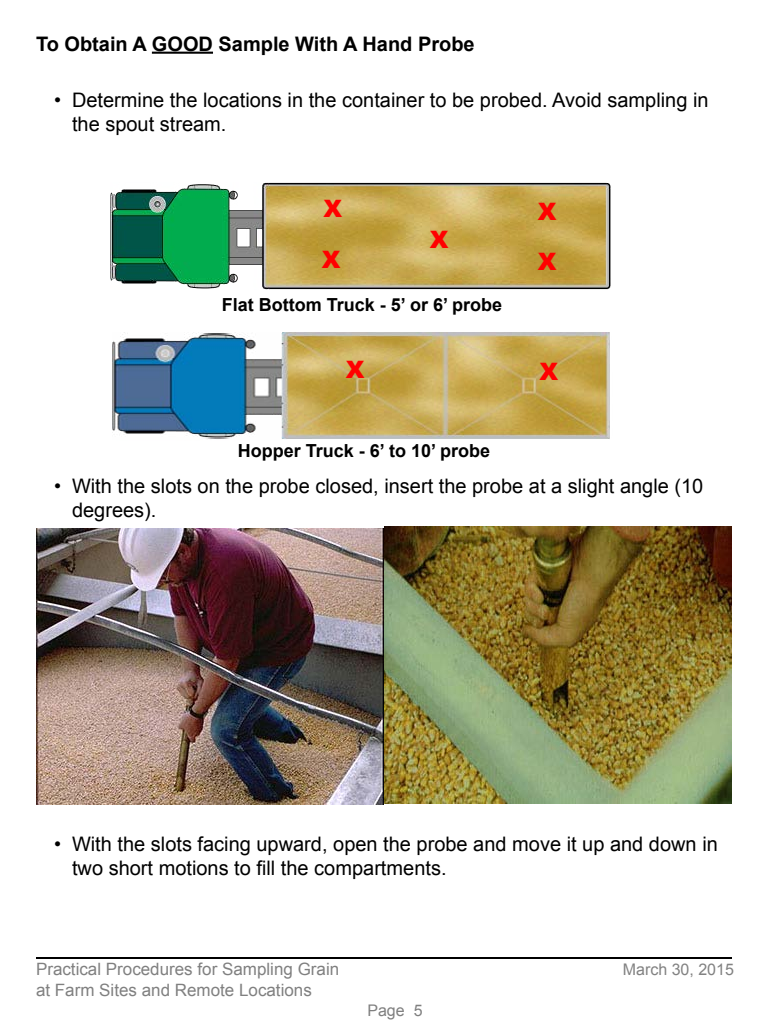
<style>
.page{position:relative;width:768px;height:1024px;background:#fff}
.page>*{position:absolute;margin:0;border:0;box-sizing:border-box;transform-origin:0 0}
.t1{font:900 24px/51px "Arial";color:#f00}
.t2{font:20px/24px "Arial";color:#000}
.Section{font:700 20px "Arial";color:#000}
.Table{font:700 18px "Arial";color:#000}
.t3{font:17px/20.4px "Arial";color:#808080}
.t4{font:16px "Arial";color:#828282}
.t5{font:16px "Arial";color:#808080}
</style>
<div class="page">
<hr style="left:36px;top:957px;width:696px;height:2px;background:#000">
<hr style="left:152px;top:52px;width:61px;height:2px;background:#000">
<img style="left:110px;top:182px;width:501px;height:108px">
<img style="left:112px;top:332px;width:498px;height:107px">
<img style="left:36px;top:528px;width:348px;height:277px">
<img style="left:384px;top:526px;width:348px;height:278px">
<p class="Section" style="left:36px;top:30px;width:440px">To Obtain A GOOD Sample With A Hand Probe</p>
<p class="t2" style="left:72px;top:88px;width:638px;text-indent:-18px">• Determine the locations in the container to be probed. Avoid sampling in the spout stream.</p>
<p class="t1" style="left:322px;top:182px;width:22px">X<br>X</p>
<p class="t1" style="left:430px;top:213px;width:20px">X</p>
<p class="Table" style="left:222px;top:293px;width:282px">Flat Bottom Truck - 5’ or 6’ probe</p>
<p class="t1" style="left:538px;top:185px;width:20px">X</p>
<p class="t1" style="left:538px;top:235px;width:20px">X</p>
<p class="t1" style="left:346px;top:343px;width:20px">X</p>
<p class="t1" style="left:540px;top:345px;width:20px">X</p>
<p class="Table" style="left:238px;top:439px;width:254px">Hopper Truck - 6’ to 10’ probe</p>
<p class="t2" style="left:72px;top:474px;width:633px;text-indent:-18px">• With the slots on the probe closed, insert the probe at a slight angle (10 degrees).</p>
<p class="t2" style="left:72px;top:832px;width:647px;text-indent:-18px">• With the slots facing upward, open the probe and move it up and down in two short motions to fill the compartments.</p>
<p class="t3" style="left:36px;top:959px;width:305px">Practical Procedures for Sampling Grain at Farm Sites and Remote Locations</p>
<p class="t4" style="left:623px;top:959px;width:113px">March 30, 2015</p>
<p class="t5" style="left:367px;top:1000px;width:57px">Page 5</p>
</div>
